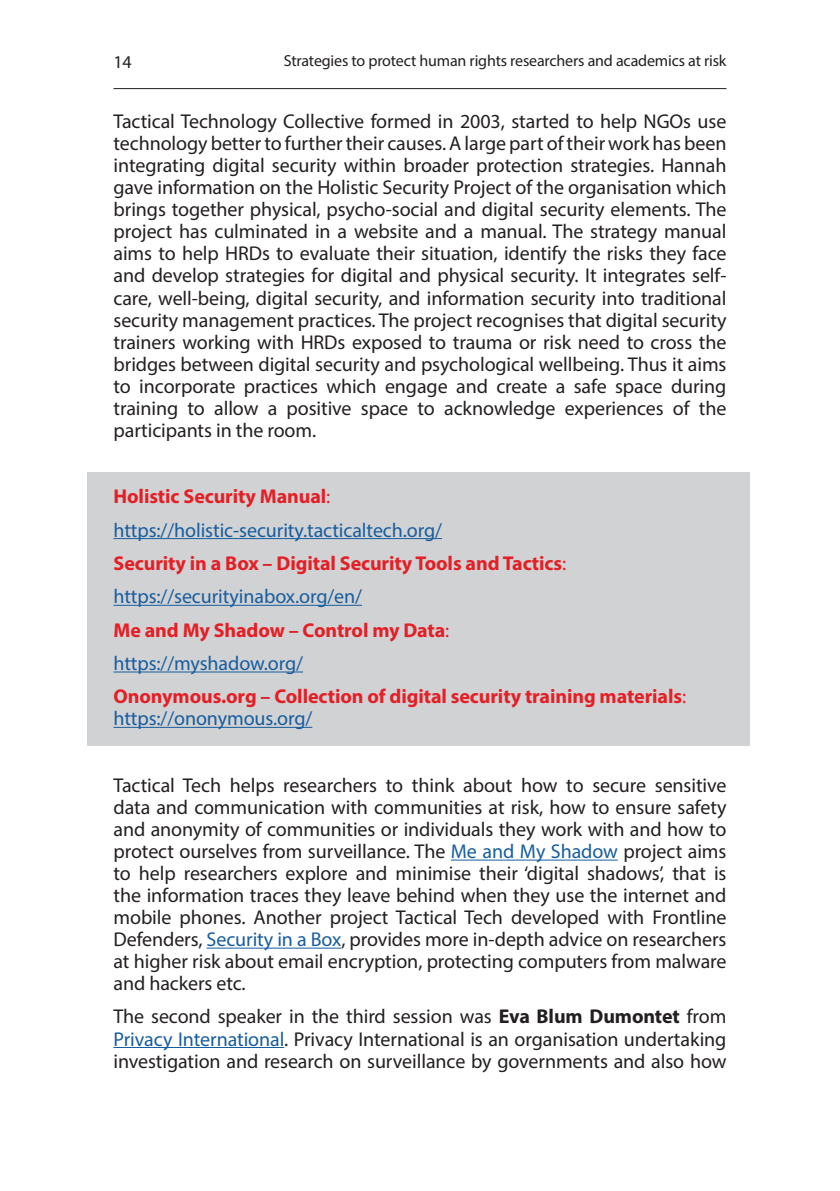
<style>
.page{position:relative;width:840px;height:1191px;background:#fff}
.page>*{position:absolute;margin:0;border:0;box-sizing:border-box;transform-origin:0 0}
.Main_text{font:20px/22px "Myriad Pro";letter-spacing:-.005em;color:#231f20;text-align:justify}
.Main_text-2{font:700 20px/22px "Myriad Pro";letter-spacing:-.005em;color:#e41f25}
.Main_text-3{font:20px "Myriad Pro";letter-spacing:-.005em;color:#175d9e}
.t1{font:18px "Myriad Pro";color:#231f20}
.t2{font:16px "Myriad Pro";letter-spacing:-.01em;color:#231f20}
.s1{font-weight:400}
.s2{font-weight:400;color:#175d9e}
.s3{color:#175d9e}
.s4{font-weight:700}
</style>
<div class="page">
<hr style="left:113px;top:88px;width:613px;height:1px;background:#231f20">
<div style="left:87px;top:472px;width:662px;height:273px;background:#d1d2d4"></div>
<hr style="left:113px;top:538px;width:329px;height:1px;background:#175d9e">
<hr style="left:113px;top:605px;width:249px;height:1px;background:#175d9e">
<hr style="left:113px;top:671px;width:190px;height:1px;background:#175d9e">
<hr style="left:113px;top:727px;width:199px;height:1px;background:#175d9e">
<hr style="left:450px;top:859px;width:167px;height:1px;background:#175d9e">
<hr style="left:206px;top:947px;width:135px;height:1px;background:#175d9e">
<hr style="left:113px;top:1047px;width:171px;height:1px;background:#175d9e">
<p class="t1" style="left:113px;top:51px;width:20px">14</p>
<p class="t2" style="left:283px;top:50px;width:444px">Strategies to protect human rights researchers and academics at risk</p>
<p class="Main_text" style="left:113px;top:110px;width:614px">Tactical Technology Collective formed in 2003, started to help NGOs use technology better to further their causes. A large part of their work has been integrating digital security within broader protection strategies. Hannah gave information on the Holistic Security Project of the organisation which brings together physical, psycho-social and digital security elements. The project has culminated in a website and a manual. The strategy manual aims to help HRDs to evaluate their situation, identify the risks they face and develop strategies for digital and physical security. It integrates self&shy;care, well-being, digital security, and information security into traditional security management practices. The project recognises that digital security trainers working with HRDs exposed to trauma or risk need to cross the bridges between digital security and psychological wellbeing. Thus it aims to incorporate practices which engage and create a safe space during training to allow a positive space to acknowledge experiences of the participants in the room.</p>
<p class="Main_text-2" style="left:113px;top:485px;width:218px">Holistic Security Manual<span class="s1">:</span></p>
<p class="Main_text-3" style="left:113px;top:517px;width:330px">https://holistic-security.tacticaltech.org/</p>
<p class="Main_text-2" style="left:113px;top:551px;width:454px">Security in a Box – Digital Security Tools and Tactics<span class="s1">:</span></p>
<p class="Main_text-3" style="left:113px;top:584px;width:250px">https://securityinabox.org/en/</p>
<p class="Main_text-2" style="left:113px;top:618px;width:337px">Me and My Shadow – Control my Data<span class="s1">:</span></p>
<p class="Main_text-3" style="left:113px;top:651px;width:191px">https://myshadow.org/</p>
<p class="Main_text-2" style="left:113px;top:685px;width:574px">Ononymous.org – Collection of digital security training materials<span class="s1">: </span><span class="s2">https://ononymous.org/</span></p>
<p class="Main_text" style="left:113px;top:774px;width:614px">Tactical Tech helps researchers to think about how to secure sensitive data and communication with communities at risk, how to ensure safety and anonymity of communities or individuals they work with and how to protect ourselves from surveillance. The <span class="s3">Me and My Shadow</span> project aims to help researchers explore and minimise their ‘digital shadows’, that is the information traces they leave behind when they use the internet and mobile phones. Another project Tactical Tech developed with Frontline Defenders, <span class="s3">Security in a Box</span>, provides more in-depth advice on researchers at higher risk about email encryption, protecting computers from malware and hackers etc.</p>
<p class="Main_text" style="left:113px;top:1005px;width:614px">The second speaker in the third session was <span class="s4">Eva Blum Dumontet</span> from <span class="s3">Privacy International</span>. Privacy International is an organisation undertaking investigation and research on surveillance by governments and also how</p>
</div>
